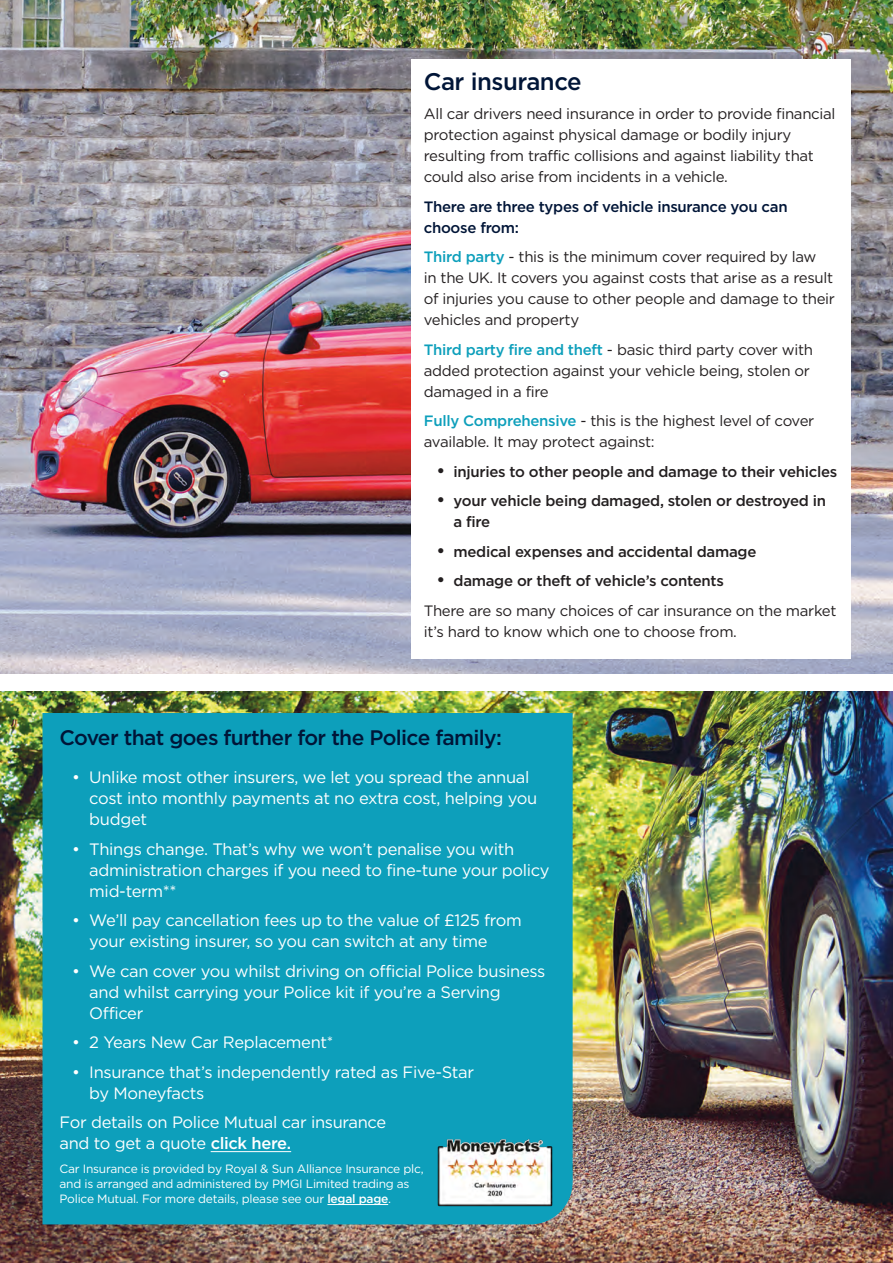
<style>
.page{position:relative;width:893px;height:1263px;background:#fff}
.page>*{position:absolute;margin:0;border:0;box-sizing:border-box;transform-origin:0 0}
.t1{font:500 24px "Gotham";letter-spacing:-.02em;color:#001537}
.t2{font:500 21px "Gotham";letter-spacing:-.03em;color:#001537}
.t3{font:16.5px/21px "Gotham";letter-spacing:-.02em;color:#fff}
.t4{font:15px/21px "Gotham";letter-spacing:-.02em;color:#231f20}
.t5{font:500 15px/21px "Gotham";letter-spacing:-.02em;color:#231f20}
.t6{font:500 15px/21px "Gotham";letter-spacing:-.02em;color:#001537}
.t7{font:12px/15px "Gotham";letter-spacing:-.02em;color:#fff}
.s1{font-weight:500;color:#0d9fbb}
.s2{font-size:18px}
.s3{font-size:15px}
.s4{font-weight:500}
</style>
<div class="page">
<img style="left:0;top:692px;width:893px;height:571px">
<div style="left:43px;top:713px;width:530px;height:511px;background:#0d9fbb"></div>
<hr style="left:211px;top:1151px;width:80px;height:1px;background:#fff">
<hr style="left:327px;top:1204px;width:61px;height:1px;background:#fff">
<img style="left:0;top:0;width:893px;height:673px">
<div style="left:411px;top:60px;width:439px;height:599px;background:#fff"></div>
<img style="left:435px;top:1135px;width:121px;height:71px">
<p class="t1" style="left:424px;top:68px;width:159px">Car insurance</p>
<p class="t4" style="left:424px;top:103px;width:413px">All car drivers need insurance in order to provide financial protection against physical damage or bodily injury resulting from traffic collisions and against liability that could also arise from incidents in a vehicle.</p>
<p class="t6" style="left:424px;top:196px;width:365px">There are three types of vehicle insurance you can choose from:</p>
<p class="t4" style="left:424px;top:246px;width:413px"><span class="s1">Third party</span> - this is the minimum cover required by law<br>in the UK. It covers you against costs that arise as a result of injuries you cause to other people and damage to their vehicles and property</p>
<p class="t4" style="left:424px;top:339px;width:391px"><span class="s1">Third party fire and theft</span> - basic third party cover with added protection against your vehicle being, stolen or damaged in a fire</p>
<p class="t4" style="left:424px;top:410px;width:392px"><span class="s1">Fully Comprehensive</span> - this is the highest level of cover available. It may protect against:</p>
<p class="t5" style="left:437px;top:461px;width:402px"><span class="s2">•</span> injuries to other people and damage to their vehicles</p>
<p class="t5" style="left:454px;top:490px;width:374px;text-indent:-17px"><span class="s2">•</span> your vehicle being damaged, stolen or destroyed in a fire</p>
<p class="t5" style="left:437px;top:541px;width:321px"><span class="s2">•</span> medical expenses and accidental damage</p>
<p class="t5" style="left:437px;top:570px;width:289px"><span class="s2">•</span> damage or theft of vehicle’s contents</p>
<p class="t4" style="left:424px;top:600px;width:414px">There are so many choices of car insurance on the market it’s hard to know which one to choose from.</p>
<p class="t2" style="left:60px;top:726px;width:444px">Cover that goes further for the Police family:</p>
<p class="t3" style="left:89px;top:767px;width:449px;text-indent:-17px">• Unlike most other insurers, we let you spread the annual cost into monthly payments at no extra cost, helping you budget</p>
<p class="t3" style="left:89px;top:838px;width:462px;text-indent:-17px">• Things change. That’s why we won’t penalise you with administration charges if you need to fine-tune your policy mid-term**</p>
<p class="t3" style="left:89px;top:910px;width:434px;text-indent:-17px">• We’ll pay cancellation fees up to the value of £125 from your existing insurer, so you can switch at any time</p>
<p class="t3" style="left:89px;top:960px;width:458px;text-indent:-17px">• We can cover you whilst driving on official Police business and whilst carrying your Police kit if you’re a Serving<br>Officer</p>
<p class="t3" style="left:72px;top:1032px;width:263px">• 2 Years New Car Replacement<span class="s3">*</span></p>
<p class="t3" style="left:89px;top:1061px;width:386px;text-indent:-17px">• Insurance that’s independently rated as Five-Star by Moneyfacts</p>
<p class="t3" style="left:60px;top:1112px;width:328px">For details on Police Mutual car insurance and to get a quote <span class="s4">click here.</span></p>
<p class="t7" style="left:60px;top:1161px;width:366px">Car Insurance is provided by Royal &amp; Sun Alliance Insurance plc, and is arranged and administered by PMGI Limited trading as<br>Police Mutual. For more details, please see our <span class="s4">legal page</span>.</p>
</div>
